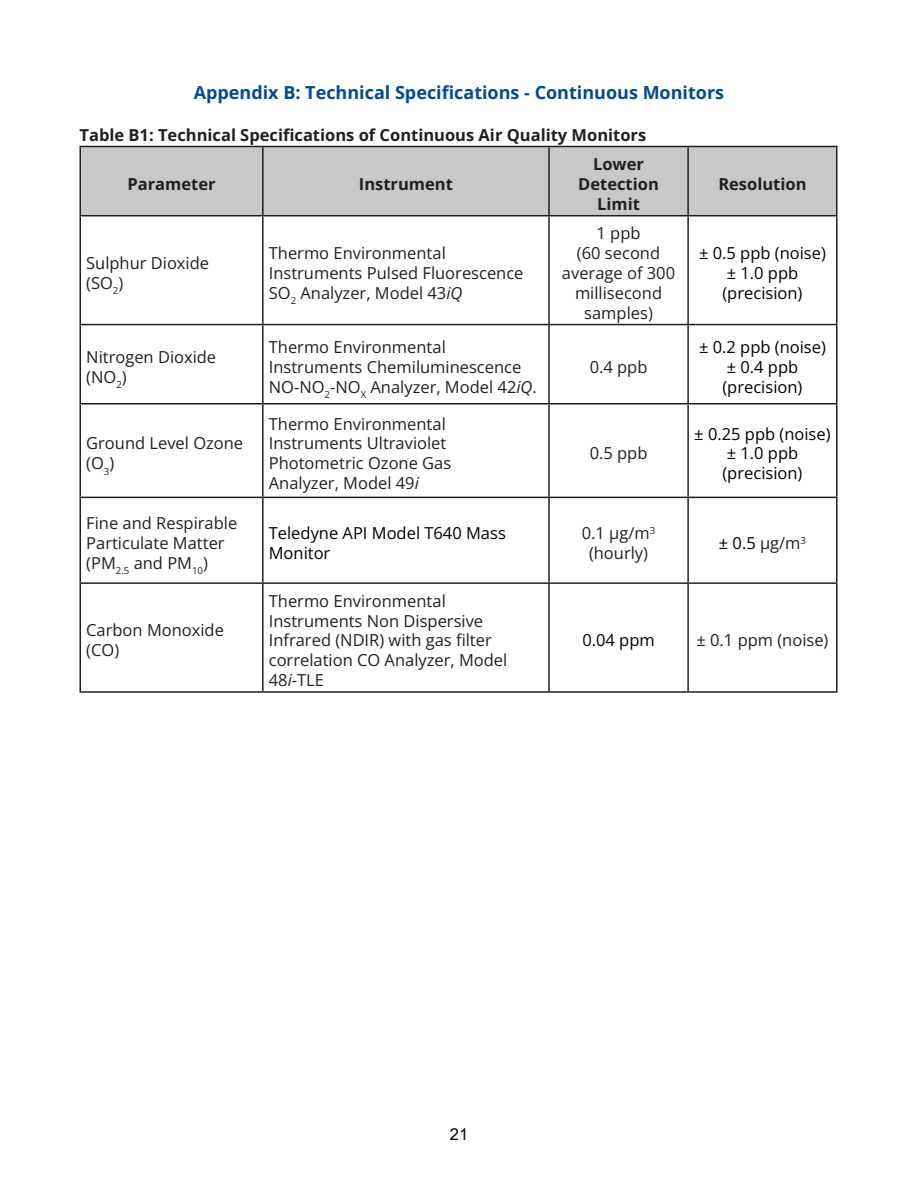
<style>
.page{position:relative;width:918px;height:1188px;background:#fff}
.page>*{position:absolute;margin:0;border:0;box-sizing:border-box;transform-origin:0 0}
.t1{font:700 18px "Open Sans";color:#004a98}
.t2{font:16.5px/19.8px "Open Sans";color:#231f20}
.t3{font:16.5px/19.8px "Open Sans";color:#000;text-align:center}
.t4{font:700 16.5px/19.8px "Open Sans";color:#231f20;text-align:center}
.t5{font:16.5px "Arial";color:#000}
.s1{font-style:italic}
.s2{color:#231f20}
</style>
<div class="page">
<div style="left:81px;top:147px;width:755px;height:68px;background:#c7c8ca"></div>
<hr style="left:80px;top:146px;width:183px;height:1px;background:#231f20">
<hr style="left:80px;top:147px;width:1px;height:68px;background:#231f20">
<hr style="left:263px;top:146px;width:286px;height:1px;background:#231f20">
<hr style="left:262px;top:147px;width:2px;height:68px;background:#231f20">
<hr style="left:549px;top:146px;width:139px;height:1px;background:#231f20">
<hr style="left:548px;top:147px;width:2px;height:68px;background:#231f20">
<hr style="left:688px;top:146px;width:150px;height:1px;background:#231f20">
<hr style="left:687px;top:147px;width:2px;height:68px;background:#231f20">
<hr style="left:836px;top:147px;width:2px;height:68px;background:#231f20">
<hr style="left:80px;top:215px;width:183px;height:1px;background:#231f20">
<hr style="left:80px;top:216px;width:1px;height:108px;background:#231f20">
<hr style="left:263px;top:215px;width:286px;height:1px;background:#231f20">
<hr style="left:262px;top:216px;width:2px;height:108px;background:#231f20">
<hr style="left:549px;top:215px;width:139px;height:1px;background:#231f20">
<hr style="left:548px;top:216px;width:2px;height:108px;background:#231f20">
<hr style="left:688px;top:215px;width:150px;height:1px;background:#231f20">
<hr style="left:687px;top:216px;width:2px;height:108px;background:#231f20">
<hr style="left:836px;top:216px;width:2px;height:108px;background:#231f20">
<hr style="left:80px;top:324px;width:183px;height:1px;background:#231f20">
<hr style="left:80px;top:325px;width:1px;height:78px;background:#231f20">
<hr style="left:263px;top:324px;width:286px;height:1px;background:#231f20">
<hr style="left:262px;top:325px;width:2px;height:78px;background:#231f20">
<hr style="left:549px;top:324px;width:139px;height:1px;background:#231f20">
<hr style="left:548px;top:325px;width:2px;height:78px;background:#231f20">
<hr style="left:688px;top:324px;width:150px;height:1px;background:#231f20">
<hr style="left:687px;top:325px;width:2px;height:78px;background:#231f20">
<hr style="left:836px;top:325px;width:2px;height:78px;background:#231f20">
<hr style="left:80px;top:403px;width:183px;height:2px;background:#231f20">
<hr style="left:80px;top:405px;width:1px;height:92px;background:#231f20">
<hr style="left:263px;top:403px;width:286px;height:2px;background:#231f20">
<hr style="left:262px;top:405px;width:2px;height:92px;background:#231f20">
<hr style="left:549px;top:403px;width:139px;height:2px;background:#231f20">
<hr style="left:548px;top:405px;width:2px;height:92px;background:#231f20">
<hr style="left:688px;top:403px;width:150px;height:2px;background:#231f20">
<hr style="left:687px;top:405px;width:2px;height:92px;background:#231f20">
<hr style="left:836px;top:405px;width:2px;height:92px;background:#231f20">
<hr style="left:80px;top:497px;width:183px;height:1px;background:#231f20">
<hr style="left:80px;top:498px;width:1px;height:84px;background:#231f20">
<hr style="left:263px;top:497px;width:286px;height:1px;background:#231f20">
<hr style="left:262px;top:498px;width:2px;height:84px;background:#231f20">
<hr style="left:549px;top:497px;width:139px;height:1px;background:#231f20">
<hr style="left:548px;top:498px;width:2px;height:84px;background:#231f20">
<hr style="left:688px;top:497px;width:150px;height:1px;background:#231f20">
<hr style="left:687px;top:498px;width:2px;height:84px;background:#231f20">
<hr style="left:836px;top:498px;width:2px;height:84px;background:#231f20">
<hr style="left:80px;top:582px;width:183px;height:2px;background:#231f20">
<hr style="left:80px;top:584px;width:1px;height:107px;background:#231f20">
<hr style="left:263px;top:582px;width:286px;height:2px;background:#231f20">
<hr style="left:262px;top:584px;width:2px;height:107px;background:#231f20">
<hr style="left:549px;top:582px;width:139px;height:2px;background:#231f20">
<hr style="left:548px;top:584px;width:2px;height:107px;background:#231f20">
<hr style="left:688px;top:582px;width:150px;height:2px;background:#231f20">
<hr style="left:687px;top:584px;width:2px;height:107px;background:#231f20">
<hr style="left:836px;top:584px;width:2px;height:107px;background:#231f20">
<hr style="left:80px;top:691px;width:183px;height:2px;background:#231f20">
<hr style="left:263px;top:691px;width:286px;height:2px;background:#231f20">
<hr style="left:549px;top:691px;width:139px;height:2px;background:#231f20">
<hr style="left:688px;top:691px;width:150px;height:2px;background:#231f20">
<p class="t1" style="left:194px;top:80px;width:532px">Appendix B: Technical Specifications - Continuous Monitors</p>
<p class="t4" style="left:80px;top:125px;width:568px">Table B1: Technical Specifications of Continuous Air Quality Monitors</p>
<p class="t4" style="left:127px;top:174px;width:90px">Parameter</p>
<p class="t4" style="left:359px;top:174px;width:95px">Instrument</p>
<p class="t4" style="left:578px;top:154px;width:82px">Lower<br>Detection<br>Limit</p>
<p class="t4" style="left:718px;top:174px;width:90px">Resolution</p>
<p class="t2" style="left:86px;top:253px;width:124px">Sulphur Dioxide (SO<sub>2</sub>)</p>
<p class="t2" style="left:269px;top:243px;width:256px">Thermo Environmental<br>Instruments Pulsed Fluorescence<br>SO<sub>2</sub> Analyzer, Model 43<span class="s1">iQ</span></p>
<p class="t2" style="left:86px;top:347px;width:132px">Nitrogen Dioxide (NO<sub>2</sub>)</p>
<p class="t2" style="left:269px;top:337px;width:270px">Thermo Environmental<br>Instruments Chemiluminescence<br>NO-NO<sub>2</sub>-NO<sub>X</sub> Analyzer, Model 42<span class="s1">iQ</span>.</p>
<p class="t2" style="left:86px;top:433px;width:159px">Ground Level Ozone (O<sub>3</sub>)</p>
<p class="t2" style="left:269px;top:413px;width:184px">Thermo Environmental<br>Instruments Ultraviolet<br>Photometric Ozone Gas<br>Analyzer, Model 49<span class="s1">i</span></p>
<p class="t2" style="left:562px;top:223px;width:115px;text-align:center">1 ppb<br>(60 second average of 300 millisecond samples)</p>
<p class="t2" style="left:590px;top:357px;width:59px">0.4 ppb</p>
<p class="t2" style="left:590px;top:443px;width:59px">0.5 ppb</p>
<p class="t3" style="left:699px;top:243px;width:128px">± 0.5 ppb (noise) ± 1.0 ppb (precision)</p>
<p class="t3" style="left:699px;top:337px;width:128px">± 0.2 ppb (noise) ± 0.4 ppb (precision)</p>
<p class="t3" style="left:694px;top:423px;width:138px">± 0.25 ppb (noise) ± 1.0 ppb (precision)</p>
<p class="t2" style="left:86px;top:513px;width:153px">Fine and Respirable<br>Particulate Matter (PM<sub>2.5</sub> and PM<sub>10</sub>)</p>
<p class="t3" style="left:269px;top:523px;width:239px;text-align:left">Teledyne API Model T640 Mass<br>Monitor</p>
<p class="t2" style="left:582px;top:523px;width:75px;text-align:center">0.1 µg/m<sup>3 </sup>(hourly)</p>
<p class="t3" style="left:719px;top:533px;width:89px">± 0.5 <span class="s2">µg/m</span><sup>3</sup></p>
<p class="t2" style="left:86px;top:620px;width:139px">Carbon Monoxide (CO)</p>
<p class="t2" style="left:269px;top:590px;width:240px">Thermo Environmental<br>Instruments Non Dispersive<br>Infrared (NDIR) with gas filter correlation CO Analyzer, Model<br>48<span class="s1">i</span>-TLE</p>
<p class="t3" style="left:582px;top:630px;width:74px">0.04 ppm</p>
<p class="t2" style="left:696px;top:630px;width:134px">± 0.1 ppm (noise)</p>
<p class="t5" style="left:450px;top:1123px;width:20px">21</p>
</div>
